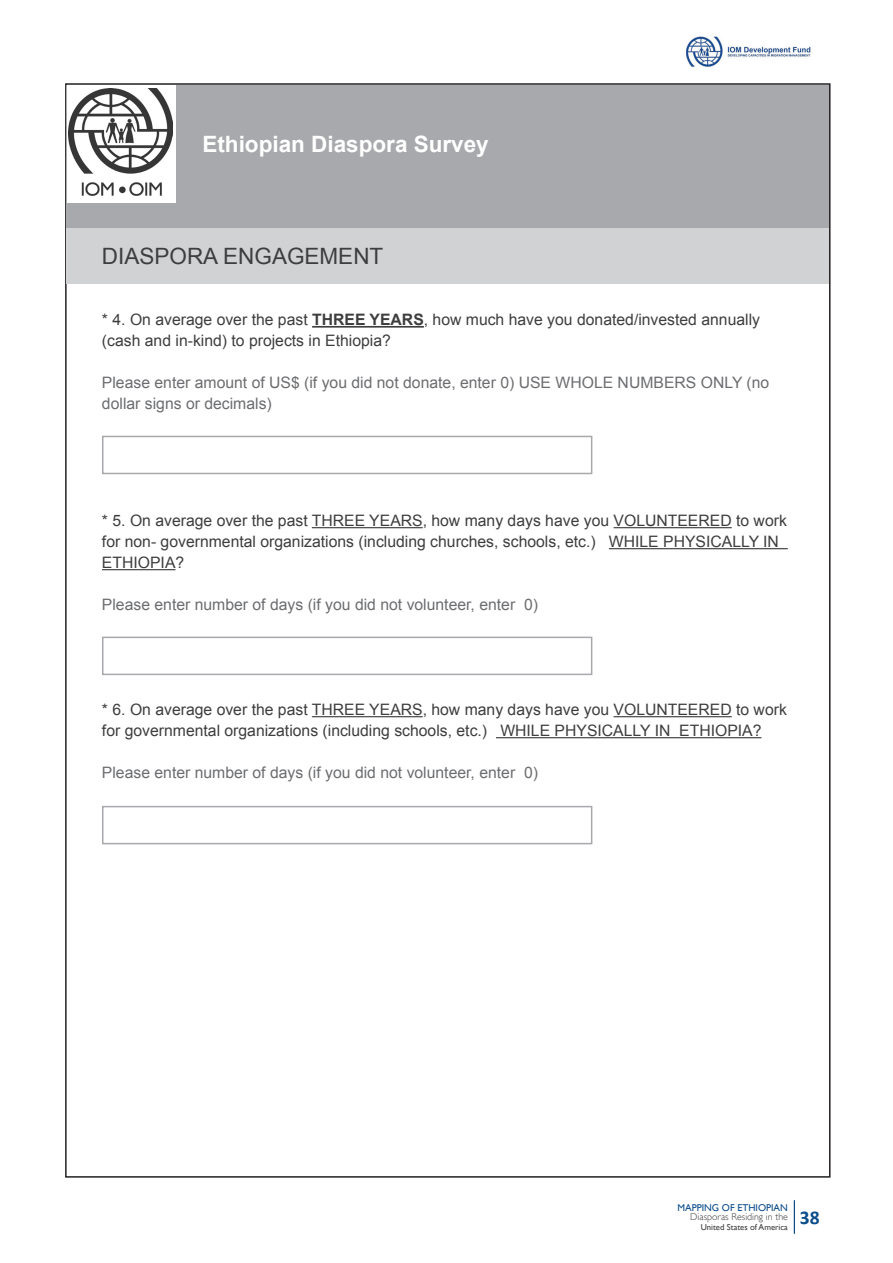
<style>
.page{position:relative;width:893px;height:1263px;background:#fff}
.page>*{position:absolute;margin:0;border:0;box-sizing:border-box;transform-origin:0 0}
.t1{font:700 22.5px "Arial";color:#fff}
.t2{font:22.5px "Arial";color:#3e3e3f}
.t3{font:700 19.5px "Calibri";color:#0b4c8b}
.t4{font:15.75px/21px "Arial";color:#3e3e3f}
.t5{font:15.75px/21px "Arial";color:#6c6d70}
.t6{font:300 9.9px "Gill Sans";color:#3e3e3f}
.t7{font:9.9px "Gill Sans";color:#0b4c8b}
.t8{font:8.7px "Gill Sans";color:#3e3e3f}
.s1{font-weight:700}
</style>
<div class="page">
<img style="left:686px;top:36px;width:125px;height:31px">
<hr style="left:794px;top:1200px;width:1px;height:34px;background:#0b4c8b">
<div style="left:67px;top:85px;width:762px;height:143px;background:#a8a9ad"></div>
<div style="left:67px;top:228px;width:762px;height:55px;background:#d1d2d4"></div>
<div style="left:67px;top:85px;width:108px;height:117px;background:#fff"></div>
<hr style="left:312px;top:326px;width:112px;height:2px;background:#3e3e3f">
<img style="left:68px;top:89px;width:104px;height:107px">
<div style="left:102px;top:436px;width:490px;height:38px;border:2px solid #a8a9ad"></div>
<hr style="left:312px;top:527px;width:111px;height:1px;background:#3e3e3f">
<hr style="left:614px;top:527px;width:118px;height:1px;background:#3e3e3f">
<hr style="left:609px;top:548px;width:179px;height:1px;background:#3e3e3f">
<hr style="left:102px;top:569px;width:73px;height:1px;background:#3e3e3f">
<hr style="left:312px;top:716px;width:111px;height:1px;background:#3e3e3f">
<hr style="left:614px;top:716px;width:118px;height:1px;background:#3e3e3f">
<hr style="left:496px;top:737px;width:265px;height:1px;background:#3e3e3f">
<div style="left:102px;top:637px;width:490px;height:38px;border:2px solid #a8a9ad"></div>
<div style="left:102px;top:806px;width:490px;height:38px;border:2px solid #a8a9ad"></div>
<p class="t1" style="left:202px;top:129px;width:288px">Ethiopian Diaspora Survey</p>
<p class="t2" style="left:102px;top:241px;width:283px">DIASPORA ENGAGEMENT</p>
<p class="t4" style="left:102px;top:309px;width:660px">* 4. On average over the past <span class="s1">THREE YEARS</span>, how much have you donated/invested annually (cash and in-kind) to projects in Ethiopia?</p>
<p class="t5" style="left:102px;top:372px;width:669px">Please enter amount of US$ (if you did not donate, enter 0) USE WHOLE NUMBERS ONLY (no dollar signs or decimals)</p>
<p class="t4" style="left:102px;top:510px;width:686px">* 5. On average over the past THREE YEARS, how many days have you VOLUNTEERED to work for non- governmental organizations (including churches, schools, etc.) WHILE PHYSICALLY IN<br>ETHIOPIA?</p>
<p class="t5" style="left:102px;top:594px;width:438px">Please enter number of days (if you did not volunteer, enter 0)</p>
<p class="t4" style="left:102px;top:699px;width:686px">* 6. On average over the past THREE YEARS, how many days have you VOLUNTEERED to work for governmental organizations (including schools, etc.) WHILE PHYSICALLY IN ETHIOPIA?</p>
<p class="t5" style="left:102px;top:762px;width:438px">Please enter number of days (if you did not volunteer, enter 0)</p>
<p class="t7" style="left:677px;top:1201px;width:112px">MAPPING OF ETHIOPIAN</p>
<p class="t6" style="left:690px;top:1211px;width:99px">Diasporas Residing in the</p>
<p class="t8" style="left:701px;top:1222px;width:89px">United States of America</p>
<p class="t3" style="left:800px;top:1206px;width:21px">38</p>
</div>
